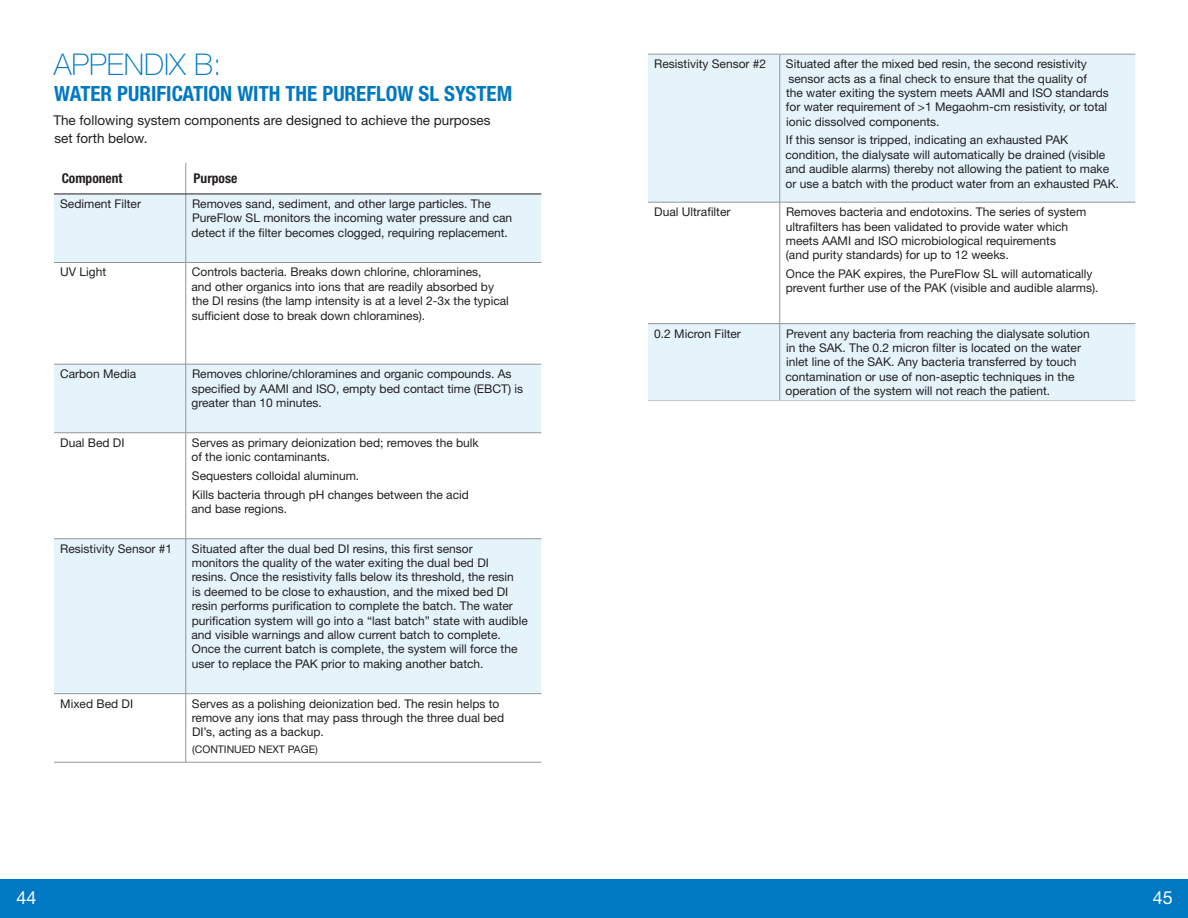
<style>
.page{position:relative;width:1188px;height:918px;background:#fff}
.page>*{position:absolute;margin:0;border:0;box-sizing:border-box;transform-origin:0 0}
.Titles{font:100 30px "Helvetica Neue LT Std";color:#0079c2}
.t1{font:700 condensed 21px "Helvetica Neue LT Std";color:#0079c2}
.t2{font:18px "Helvetica Neue LT Std";color:#fff}
.Text{font:13.5px/18px "Helvetica Neue LT Std";color:#231f20}
.Text-2{font:700 condensed 13.5px "Helvetica Neue LT Std";color:#231f20}
.Chart_text{font:12px/14.4px "Helvetica Neue LT Std";color:#231f20}
.Chart_text-2{font:10.5px "Helvetica Neue LT Std";color:#231f20}
</style>
<div class="page">
<div style="left:0;top:879px;width:1188px;height:39px;background:#0079c2"></div>
<svg style="left:648px;top:55px;width:487px;height:345px;fill:#e5f3fb"></svg>
<hr style="left:780px;top:54px;width:1px;height:148px;background:#939598">
<hr style="left:780px;top:324px;width:1px;height:76px;background:#939598">
<hr style="left:648px;top:400px;width:132px;height:1px;background:#c5c6c8">
<hr style="left:780px;top:400px;width:355px;height:1px;background:#c5c6c8">
<hr style="left:648px;top:54px;width:132px;height:1px;background:#939598">
<hr style="left:780px;top:54px;width:355px;height:1px;background:#939598">
<hr style="left:780px;top:202px;width:355px;height:1px;background:#939598">
<hr style="left:780px;top:323px;width:355px;height:1px;background:#939598">
<hr style="left:648px;top:202px;width:132px;height:1px;background:#939598">
<hr style="left:780px;top:202px;width:1px;height:121px;background:#939598">
<hr style="left:648px;top:323px;width:132px;height:1px;background:#939598">
<svg style="left:54px;top:195px;width:487px;height:498px;fill:#e5f3fb"></svg>
<hr style="left:186px;top:194px;width:1px;height:68px;background:#939598">
<hr style="left:54px;top:262px;width:132px;height:1px;background:#939598">
<hr style="left:186px;top:262px;width:355px;height:1px;background:#939598">
<hr style="left:186px;top:263px;width:1px;height:101px;background:#939598">
<hr style="left:54px;top:364px;width:132px;height:1px;background:#939598">
<hr style="left:186px;top:364px;width:355px;height:1px;background:#939598">
<hr style="left:186px;top:364px;width:1px;height:69px;background:#939598">
<hr style="left:186px;top:539px;width:1px;height:154px;background:#939598">
<hr style="left:186px;top:163px;width:1px;height:31px;background:#939598">
<hr style="left:54px;top:194px;width:132px;height:1px;background:#231f20">
<hr style="left:186px;top:194px;width:355px;height:1px;background:#231f20">
<hr style="left:54px;top:693px;width:132px;height:1px;background:#939598">
<hr style="left:54px;top:762px;width:132px;height:1px;background:#939598">
<hr style="left:54px;top:432px;width:132px;height:1px;background:#939598">
<hr style="left:54px;top:538px;width:132px;height:1px;background:#939598">
<hr style="left:186px;top:433px;width:1px;height:106px;background:#939598">
<hr style="left:186px;top:432px;width:355px;height:1px;background:#939598">
<hr style="left:186px;top:538px;width:355px;height:1px;background:#939598">
<hr style="left:186px;top:694px;width:1px;height:68px;background:#939598">
<hr style="left:186px;top:693px;width:355px;height:1px;background:#939598">
<hr style="left:186px;top:762px;width:355px;height:1px;background:#939598">
<p class="Titles" style="left:54px;top:48px;width:169px">APPENDIX B:</p>
<p class="t1" style="left:54px;top:80px;width:460px">WATER PURIFICATION WITH THE PUREFLOW SL SYSTEM</p>
<p class="Text" style="left:53px;top:111px;width:439px">The following system components are designed to achieve the purposes set forth below.</p>
<p class="Text-2" style="left:62px;top:170px;width:62px">Component</p>
<p class="Text-2" style="left:194px;top:170px;width:45px">Purpose</p>
<p class="Chart_text" style="left:60px;top:196px;width:82px">Sediment Filter</p>
<p class="Chart_text" style="left:191px;top:196px;width:322px">Removes sand, sediment, and other large particles. The<br>PureFlow SL monitors the incoming water pressure and can detect if the filter becomes clogged, requiring replacement.</p>
<p class="Chart_text" style="left:60px;top:265px;width:48px">UV Light</p>
<p class="Chart_text" style="left:191px;top:265px;width:319px">Controls bacteria. Breaks down chlorine, chloramines,<br>and other organics into ions that are readily absorbed by the DI resins (the lamp intensity is at a level 2-3x the typical sufficient dose to break down chloramines).</p>
<p class="Chart_text" style="left:60px;top:367px;width:78px">Carbon Media</p>
<p class="Chart_text" style="left:191px;top:367px;width:333px">Removes chlorine/chloramines and organic compounds. As specified by AAMI and ISO, empty bed contact time (EBCT) is greater than 10 minutes.</p>
<p class="Chart_text" style="left:60px;top:435px;width:66px">Dual Bed DI</p>
<p class="Chart_text" style="left:191px;top:435px;width:289px">Serves as primary deionization bed; removes the bulk of the ionic contaminants.</p>
<p class="Chart_text" style="left:192px;top:468px;width:167px">Sequesters colloidal aluminum.</p>
<p class="Chart_text" style="left:191px;top:487px;width:279px">Kills bacteria through pH changes between the acid and base regions.</p>
<p class="Chart_text" style="left:60px;top:541px;width:114px">Resistivity Sensor #1</p>
<p class="Chart_text" style="left:191px;top:541px;width:338px">Situated after the dual bed DI resins, this first sensor<br>monitors the quality of the water exiting the dual bed DI<br>resins. Once the resistivity falls below its threshold, the resin<br>is deemed to be close to exhaustion, and the mixed bed DI resin performs purification to complete the batch. The water purification system will go into a “last batch” state with audible and visible warnings and allow current batch to complete.<br>Once the current batch is complete, the system will force the user to replace the PAK prior to making another batch.</p>
<p class="Chart_text" style="left:60px;top:696px;width:74px">Mixed Bed DI</p>
<p class="Chart_text" style="left:192px;top:696px;width:314px">Serves as a polishing deionization bed. The resin helps to remove any ions that may pass through the three dual bed<br>DI’s, acting as a backup.</p>
<p class="Chart_text-2" style="left:192px;top:743px;width:127px">(CONTINUED NEXT PAGE)</p>
<p class="Chart_text" style="left:654px;top:57px;width:114px">Resistivity Sensor #2</p>
<p class="Chart_text" style="left:786px;top:57px;width:325px">Situated after the mixed bed resin, the second resistivity sensor acts as a final check to ensure that the quality of<br>the water exiting the system meets AAMI and ISO standards for water requirement of &gt;1 Megaohm-cm resistivity, or total ionic dissolved components.</p>
<p class="Chart_text" style="left:785px;top:133px;width:333px">If this sensor is tripped, indicating an exhausted PAK condition, the dialysate will automatically be drained (visible and audible alarms) thereby not allowing the patient to make or use a batch with the product water from an exhausted PAK.</p>
<p class="Chart_text" style="left:654px;top:205px;width:78px">Dual Ultrafilter</p>
<p class="Chart_text" style="left:786px;top:205px;width:302px">Removes bacteria and endotoxins. The series of system ultrafilters has been validated to provide water which meets AAMI and ISO microbiological requirements<br>(and purity standards) for up to 12 weeks.</p>
<p class="Chart_text" style="left:786px;top:266px;width:312px">Once the PAK expires, the PureFlow SL will automatically prevent further use of the PAK (visible and audible alarms).</p>
<p class="Chart_text" style="left:654px;top:326px;width:88px">0.2 Micron Filter</p>
<p class="Chart_text" style="left:785px;top:326px;width:306px">Prevent any bacteria from reaching the dialysate solution in the SAK. The 0.2 micron filter is located on the water inlet line of the SAK. Any bacteria transferred by touch contamination or use of non-aseptic techniques in the operation of the system will not reach the patient.</p>
<h3 class="t2" style="left:16px;top:887px;width:22px">44</h3>
<h3 class="t2" style="left:1153px;top:887px;width:22px">45</h3>
</div>
